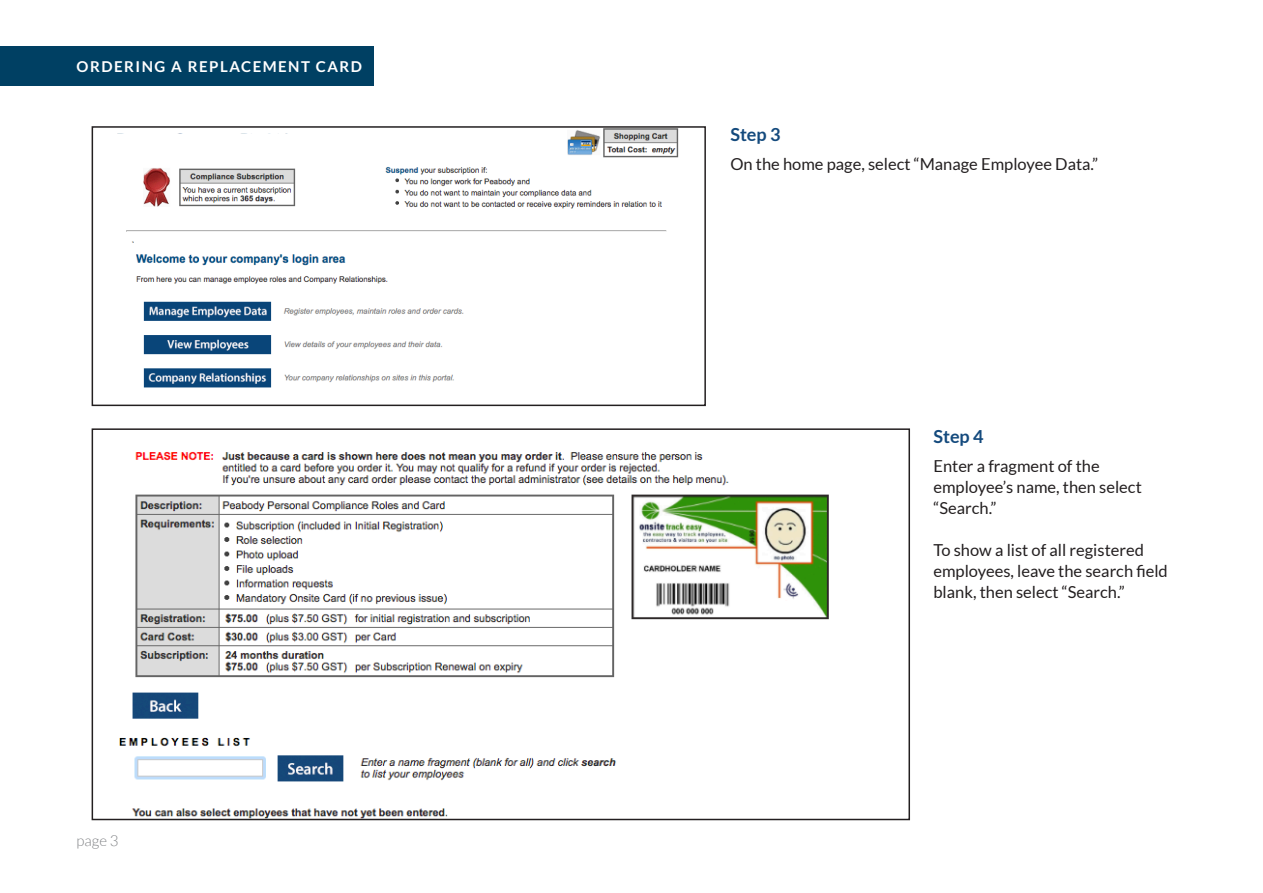
<style>
.page{position:relative;width:1263px;height:893px;background:#fff}
.page>*{position:absolute;margin:0;border:0;box-sizing:border-box;transform-origin:0 0}
.h2-RED{font:700 18px "Lato";color:#144a7d}
.copy-n{font:16.5px/21px "Lato";color:#231f20}
.t1{font:700 15px "Lato";letter-spacing:.1em;color:#fff}
.t2{font:300 15px "Lato";color:#808285}
</style>
<div class="page">
<div style="left:0;top:47px;width:373px;height:39px;background:#004063"></div>
<img style="left:117px;top:129px;width:562px;height:259px">
<div style="left:92px;top:126px;width:614px;height:280px;border:2px solid #231f20"></div>
<img style="left:119px;top:451px;width:710px;height:366px">
<div style="left:92px;top:428px;width:818px;height:392px;border:2px solid #231f20"></div>
<div style="left:114px;top:134px;width:231px;height:25px;background:#fff"></div>
<p class="t1" style="left:77px;top:58px;width:287px">ORDERING A REPLACEMENT CARD</p>
<p class="t2" style="left:77px;top:833px;width:44px">page 3</p>
<p class="h2-RED" style="left:730px;top:124px;width:52px">Step 3</p>
<p class="copy-n" style="left:730px;top:154px;width:369px">On the home page, select “Manage Employee Data.”</p>
<p class="h2-RED" style="left:933px;top:426px;width:52px">Step 4</p>
<p class="copy-n" style="left:933px;top:456px;width:210px">Enter a fragment of the employee’s name, then select “Search.”</p>
<p class="copy-n" style="left:933px;top:540px;width:236px">To show a list of all registered employees, leave the search field blank, then select “Search.”</p>
</div>
